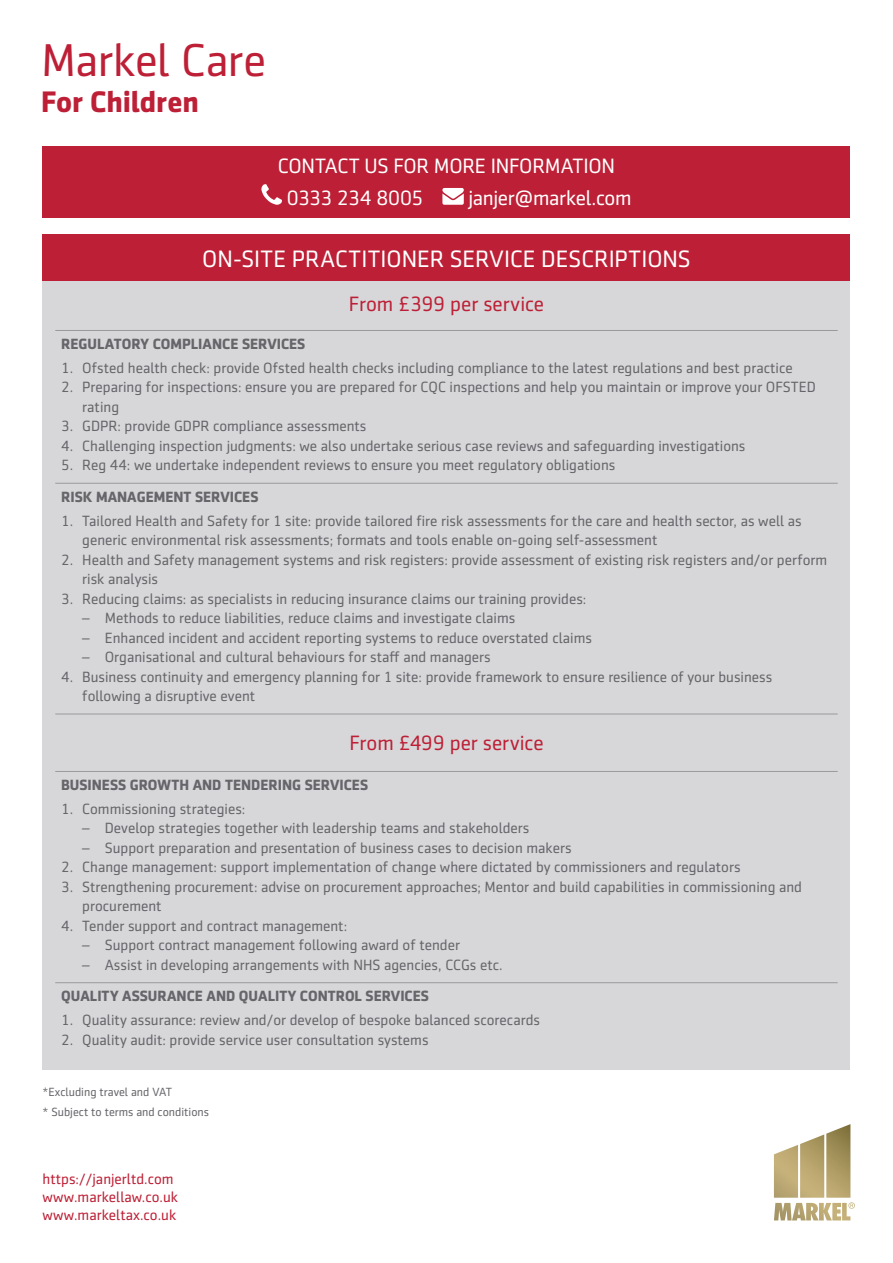
<style>
.page{position:relative;width:893px;height:1263px;background:#fff}
.page>*{position:absolute;margin:0;border:0;box-sizing:border-box;transform-origin:0 0}
.t1{font:46.5px "Sentico Sans DT";letter-spacing:-.01em;color:#bd2036}
.t2{font:700 30px "Sentico Sans DT";letter-spacing:-.005em;color:#bd2036}
.t3{font:24px "Sentico Sans DT";color:#fff}
.t4{font:21px/31.5px "Sentico Sans DT";letter-spacing:-.015em;color:#fff}
.t5{font:21px "Sentico Sans DT";letter-spacing:-.005em;color:#bd2036}
.t6{font:15px/19.5px "Sentico Sans DT";color:#66656a}
.t7{font:700 15px "Sentico Sans DT";color:#66656a}
.t8{font:15px/18px "Sentico Sans DT";color:#bd2036}
.t9{font:12px/19.5px "Sentico Sans DT";color:#66656a}
</style>
<div class="page">
<svg style="left:774px;top:1124px;width:81px;height:96px"></svg>
<div style="left:43px;top:146px;width:807px;height:71px;background:#bd2036"></div>
<svg style="left:261px;top:184px;width:21px;height:21px"></svg>
<svg style="left:442px;top:188px;width:22px;height:17px"></svg>
<div style="left:43px;top:234px;width:807px;height:48px;background:#bd2036"></div>
<div style="left:43px;top:282px;width:807px;height:788px;background:#d7d7d9"></div>
<hr style="left:55px;top:330px;width:783px;height:1px;background:#9a9a9e">
<hr style="left:55px;top:483px;width:783px;height:1px;background:#9a9a9e">
<hr style="left:55px;top:982px;width:783px;height:1px;background:#9a9a9e">
<hr style="left:55px;top:714px;width:783px;height:1px;background:#9a9a9e">
<hr style="left:55px;top:771px;width:783px;height:1px;background:#9a9a9e">
<h1 class="t1" style="left:41px;top:34px;width:227px">Markel Care</h1>
<h2 class="t2" style="left:41px;top:84px;width:159px">For Children</h2>
<h3 class="t4" style="left:287px;top:150px;width:330px;text-indent:-9px">CONTACT US FOR MORE INFORMATION<br>0333 234 8005</h3>
<h3 class="t4" style="left:468px;top:182px;width:165px">janjer@markel.com</h3>
<h3 class="t3" style="left:202px;top:245px;width:490px">ON-SITE PRACTITIONER SERVICE DESCRIPTIONS</h3>
<h3 class="t5" style="left:349px;top:293px;width:197px">From £399 per service</h3>
<p class="t7" style="left:61px;top:335px;width:246px">REGULATORY COMPLIANCE SERVICES</p>
<p class="t6" style="left:61px;top:358px;width:733px">1. Ofsted health check: provide Ofsted health checks including compliance to the latest regulations and best practice</p>
<p class="t6" style="left:82px;top:378px;width:735px;text-indent:-21px">2. Preparing for inspections: ensure you are prepared for CQC inspections and help you maintain or improve your OFSTED rating</p>
<p class="t6" style="left:61px;top:417px;width:307px">3. GDPR: provide GDPR compliance assessments</p>
<p class="t6" style="left:61px;top:436px;width:686px">4. Challenging inspection judgments: we also undertake serious case reviews and safeguarding investigations</p>
<p class="t6" style="left:61px;top:456px;width:556px">5. Reg 44: we undertake independent reviews to ensure you meet regulatory obligations</p>
<p class="t7" style="left:61px;top:488px;width:199px">RISK MANAGEMENT SERVICES</p>
<p class="t6" style="left:82px;top:511px;width:721px;text-indent:-21px">1. Tailored Health and Safety for 1 site: provide tailored fire risk assessments for the care and health sector, as well as generic environmental risk assessments; formats and tools enable on-going self-assessment</p>
<p class="t6" style="left:82px;top:550px;width:746px;text-indent:-21px">2. Health and Safety management systems and risk registers: provide assessment of existing risk registers and/or perform risk analysis</p>
<p class="t6" style="left:61px;top:589px;width:527px">3. Reducing claims: as specialists in reducing insurance claims our training provides:</p>
<p class="t6" style="left:82px;top:608px;width:434px">– Methods to reduce liabilities, reduce claims and investigate claims</p>
<p class="t6" style="left:82px;top:628px;width:511px">– Enhanced incident and accident reporting systems to reduce overstated claims</p>
<p class="t6" style="left:82px;top:647px;width:410px">– Organisational and cultural behaviours for staff and managers</p>
<p class="t6" style="left:82px;top:667px;width:691px;text-indent:-21px">4. Business continuity and emergency planning for 1 site: provide framework to ensure resilience of your business following a disruptive event</p>
<h3 class="t5" style="left:349px;top:731px;width:196px">From £499 per service</h3>
<p class="t7" style="left:61px;top:776px;width:308px">BUSINESS GROWTH AND TENDERING SERVICES</p>
<p class="t6" style="left:61px;top:799px;width:186px">1. Commissioning strategies:</p>
<p class="t6" style="left:82px;top:819px;width:449px">– Develop strategies together with leadership teams and stakeholders</p>
<p class="t6" style="left:82px;top:838px;width:491px">– Support preparation and presentation of business cases to decision makers</p>
<p class="t6" style="left:61px;top:858px;width:681px">2. Change management: support implementation of change where dictated by commissioners and regulators</p>
<p class="t6" style="left:82px;top:877px;width:721px;text-indent:-21px">3. Strengthening procurement: advise on procurement approaches; Mentor and build capabilities in commissioning and procurement</p>
<p class="t6" style="left:61px;top:916px;width:287px">4. Tender support and contract management:</p>
<p class="t6" style="left:82px;top:936px;width:379px">– Support contract management following award of tender</p>
<p class="t6" style="left:82px;top:955px;width:422px">– Assist in developing arrangements with NHS agencies, CCGs etc.</p>
<p class="t7" style="left:61px;top:988px;width:369px">QUALITY ASSURANCE AND QUALITY CONTROL SERVICES</p>
<p class="t6" style="left:61px;top:1010px;width:480px">1. Quality assurance: review and/or develop of bespoke balanced scorecards</p>
<p class="t6" style="left:61px;top:1030px;width:369px">2. Quality audit: provide service user consultation systems</p>
<p class="t9" style="left:43px;top:1082px;width:168px">*Excluding travel and VAT<br>* Subject to terms and conditions</p>
<p class="t8" style="left:43px;top:1170px;width:137px">https://janjerltd.com www.markellaw.co.uk www.markeltax.co.uk</p>
</div>
